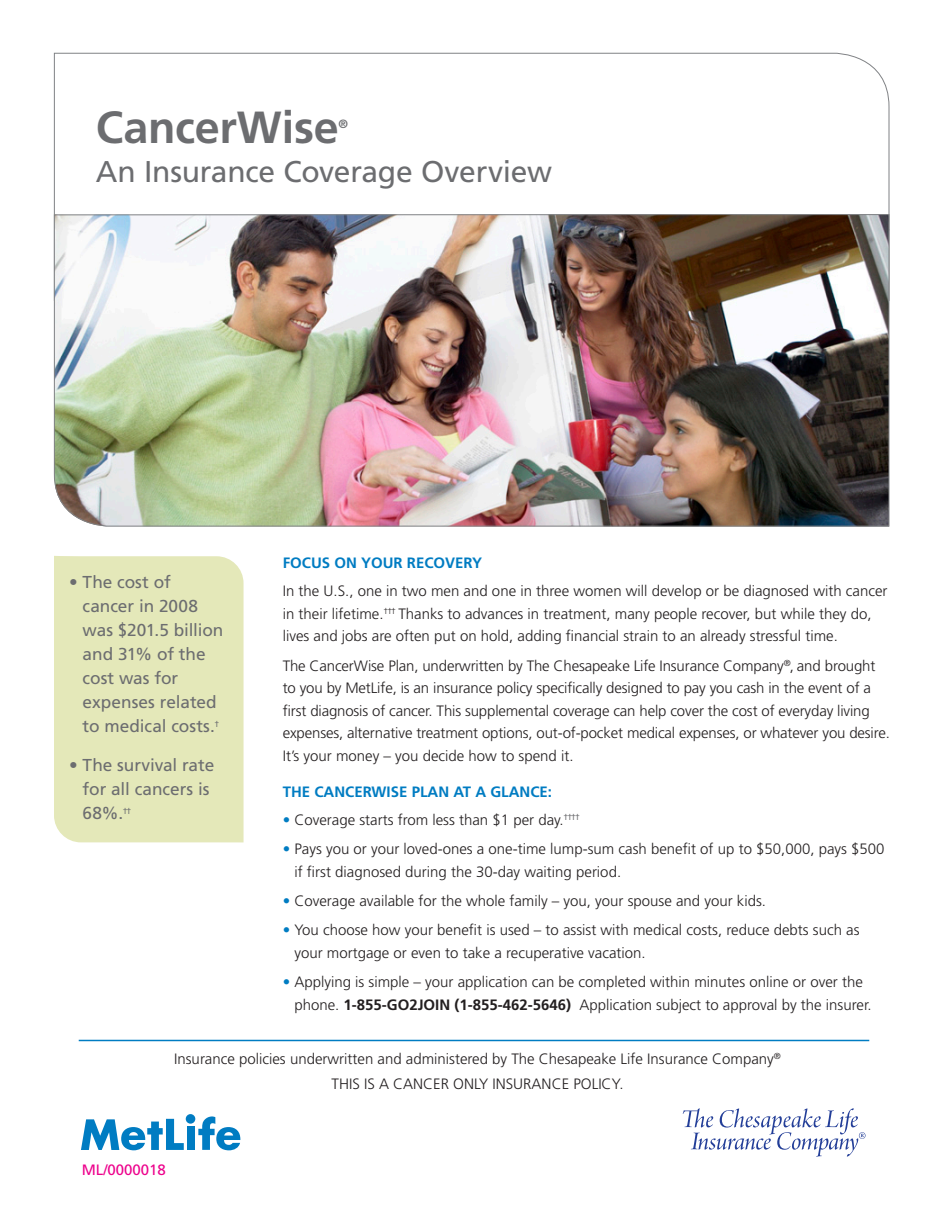
<style>
.page{position:relative;width:945px;height:1215px;background:#fff}
.page>*{position:absolute;margin:0;border:0;box-sizing:border-box;transform-origin:0 0}
.t1{font:700 45px "Frutiger LT Std";letter-spacing:-.01em;color:#6c6d70}
.t2{font:30px "Frutiger LT Std";letter-spacing:-.01em;color:#6c6d70}
.t3{font:17.25px/24px "Frutiger LT Std";letter-spacing:-.005em;color:#6c6d70}
.t4{font:300 15px/22.5px "Frutiger LT Std";color:#231f20}
.t5{font:700 15px "Frutiger LT Std";color:#007cc2}
.t6{font:15px "Frutiger LT Std";color:#ed028c}
.t7{font:700 12px "Frutiger LT Std";color:#6c6d70}
.s1{color:#007cc2}
.s2{font-weight:700}
</style>
<div class="page">
<div style="left:54px;top:556px;width:190px;height:286px;background:#e4e8b9"></div>
<svg style="left:54px;top:52px;width:836px;height:162px"></svg>
<img style="left:54px;top:214px;width:836px;height:313px">
<div style="left:187px;top:1127px;width:7px;height:23px;background:#007cc2"></div>
<svg style="left:198px;top:1116px;width:42px;height:34px"></svg>
<div style="left:186px;top:1114px;width:9px;height:10px;background:#007cc2;border-radius:50%"></div>
<svg style="left:81px;top:1119px;width:103px;height:31px"></svg>
<hr style="left:79px;top:1040px;width:790px;height:1px;background:#007cc2">
<svg style="left:683px;top:1108px;width:183px;height:49px"></svg>
<p class="t1" style="left:96px;top:101px;width:244px">CancerWise</p>
<p class="t7" style="left:338px;top:117px;width:11px">®</p>
<p class="t2" style="left:96px;top:154px;width:458px">An Insurance Coverage Overview</p>
<p class="t3" style="left:83px;top:570px;width:142px;text-indent:-13px">• The cost of cancer in 2008 was $201.5 billion and 31% of the cost was for expenses related to medical costs.<sup>†</sup></p>
<p class="t3" style="left:83px;top:753px;width:133px;text-indent:-13px">• The survival rate for all cancers is<br>68%.<sup>††</sup></p>
<p class="t5" style="left:283px;top:554px;width:201px">FOCUS ON YOUR RECOVERY</p>
<p class="t4" style="left:283px;top:580px;width:606px">In the U.S., one in two men and one in three women will develop or be diagnosed with cancer in their lifetime.<sup>†††</sup> Thanks to advances in treatment, many people recover, but while they do, lives and jobs are often put on hold, adding financial strain to an already stressful time.</p>
<p class="t4" style="left:283px;top:654px;width:609px">The CancerWise Plan, underwritten by The Chesapeake Life Insurance Company<sup>®</sup>, and brought to you by MetLife, is an insurance policy specifically designed to pay you cash in the event of a first diagnosis of cancer. This supplemental coverage can help cover the cost of everyday living expenses, alternative treatment options, out-of-pocket medical expenses, or whatever you desire.<br>It’s your money – you decide how to spend it.</p>
<p class="t5" style="left:283px;top:782px;width:271px">THE CANCERWISE PLAN AT A GLANCE:</p>
<p class="t4" style="left:283px;top:809px;width:299px"><span class="s1">•</span> Coverage starts from less than $1 per day.<sup>††††</sup></p>
<p class="t4" style="left:294px;top:838px;width:592px;text-indent:-12px"><span class="s1">•</span> Pays you or your loved-ones a one-time lump-sum cash benefit of up to $50,000, pays $500 if first diagnosed during the 30-day waiting period.</p>
<p class="t4" style="left:283px;top:890px;width:485px"><span class="s1">•</span> Coverage available for the whole family – you, your spouse and your kids.</p>
<p class="t4" style="left:294px;top:919px;width:567px;text-indent:-12px"><span class="s1">•</span> You choose how your benefit is used – to assist with medical costs, reduce debts such as your mortgage or even to take a recuperative vacation.</p>
<p class="t4" style="left:294px;top:971px;width:579px;text-indent:-12px"><span class="s1">•</span> Applying is simple – your application can be completed within minutes online or over the phone. <span class="s2">1-855-GO2JOIN (1-855-462-5646)</span> Application subject to approval by the insurer.</p>
<p class="t4" style="left:174px;top:1048px;width:608px">Insurance policies underwritten and administered by The Chesapeake Life Insurance Company<sup>®</sup></p>
<p class="t4" style="left:332px;top:1072px;width:293px">THIS IS A CANCER ONLY INSURANCE POLICY.</p>
<p class="t6" style="left:82px;top:1161px;width:86px">ML/0000018</p>
</div>
